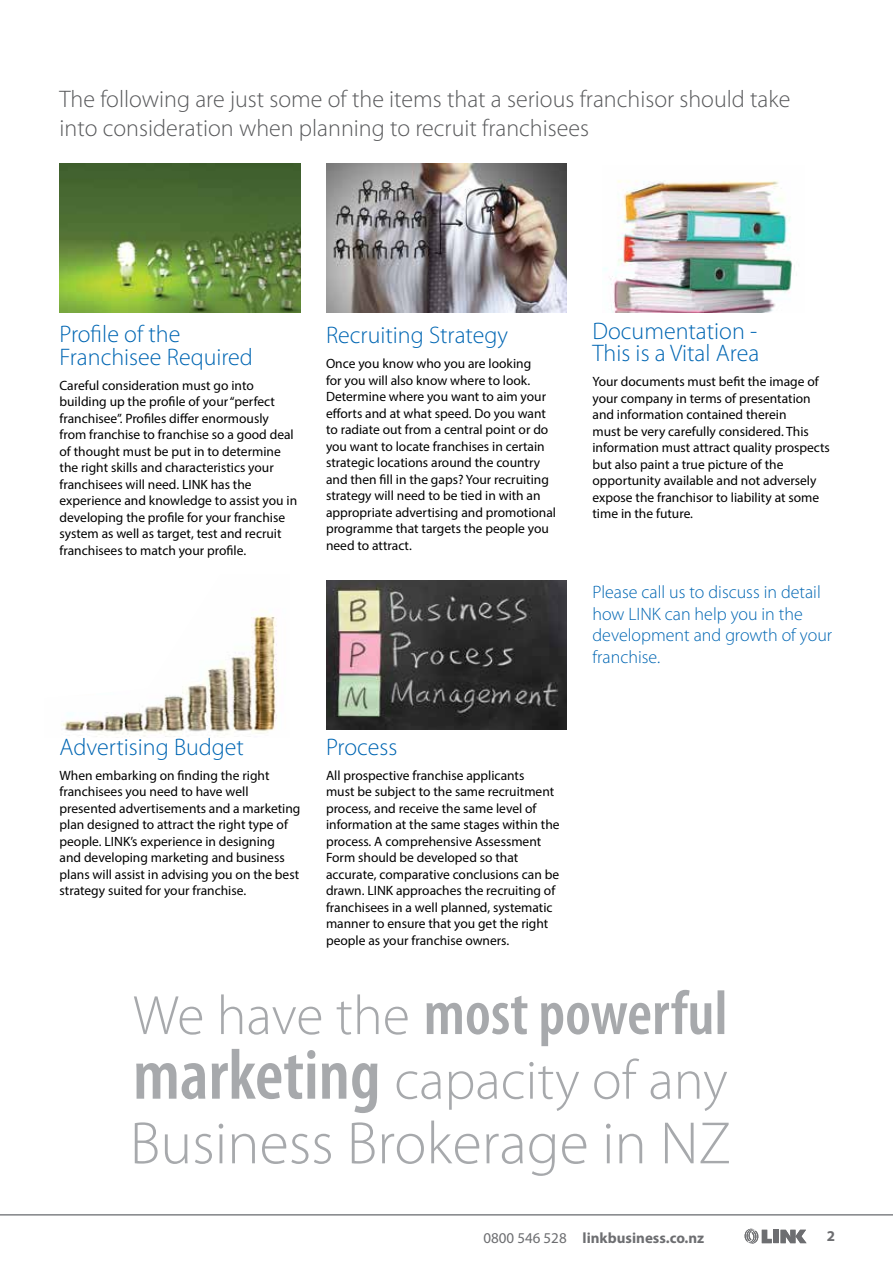
<style>
.page{position:relative;width:893px;height:1263px;background:#fff}
.page>*{position:absolute;margin:0;border:0;box-sizing:border-box;transform-origin:0 0}
.t1{font:300 24px/28.8px "Myriad Pro";color:#58595b}
.t2{font:300 24px/22.5px "Myriad Pro";color:#0066b3}
.t3{font:300 18px/21.6px "Myriad Pro";color:#0066b3}
.t4{font:700 15px "Myriad Pro";color:#6d6e71}
.t5{font:13.5px/16.5px "Myriad Pro";color:#000}
.s1{font-weight:400}
</style>
<div class="page">
<img style="left:326px;top:580px;width:241px;height:149px">
<img style="left:61px;top:615px;width:216px;height:122px">
<img style="left:326px;top:164px;width:241px;height:149px">
<img style="left:60px;top:164px;width:240px;height:149px">
<img style="left:603px;top:180px;width:192px;height:132px">
<svg style="left:744px;top:1228px;width:62px;height:16px"></svg>
<hr style="left:0;top:1214px;width:893px;height:1px;background:#808285">
<svg style="left:135px;top:1120px;width:594px;height:56px"></svg>
<svg style="left:134px;top:990px;width:593px;height:123px"></svg>
<h1 class="t1" style="left:60px;top:85px;width:732px">The following are just some of the items that a serious franchisor should take into consideration when planning to recruit franchisees</h1>
<h1 class="t2" style="left:60px;top:323px;width:195px">Profile of the<br>Franchisee Required</h1>
<p class="t5" style="left:60px;top:377px;width:239px">Careful consideration must go into building up the profile of your “perfect franchisee”. Profiles differ enormously from franchise to franchise so a good deal of thought must be put in to determine the right skills and characteristics your franchisees will need. LINK has the experience and knowledge to assist you in developing the profile for your franchise system as well as target, test and recruit franchisees to match your profile.</p>
<h1 class="t2" style="left:326px;top:324px;width:184px">Recruiting Strategy</h1>
<p class="t5" style="left:326px;top:355px;width:232px">Once you know who you are looking<br>for you will also know where to look.<br>Determine where you want to aim your efforts and at what speed. Do you want to radiate out from a central point or do you want to locate franchises in certain strategic locations around the country and then fill in the gaps? Your recruiting strategy will need to be tied in with an appropriate advertising and promotional programme that targets the people you need to attract.</p>
<h1 class="t2" style="left:60px;top:735px;width:186px">Advertising Budget</h1>
<p class="t5" style="left:60px;top:767px;width:242px">When embarking on finding the right franchisees you need to have well presented advertisements and a marketing plan designed to attract the right type of people. LINK’s experience in designing<br>and developing marketing and business plans will assist in advising you on the best strategy suited for your franchise.</p>
<h1 class="t2" style="left:326px;top:735px;width:73px">Process</h1>
<p class="t5" style="left:326px;top:767px;width:235px">All prospective franchise applicants<br>must be subject to the same recruitment process, and receive the same level of information at the same stages within the process. A comprehensive Assessment Form should be developed so that accurate, comparative conclusions can be drawn. LINK approaches the recruiting of franchisees in a well planned, systematic manner to ensure that you get the right people as your franchise owners.</p>
<h1 class="t2" style="left:592px;top:319px;width:168px">Documentation -<br>This is a Vital Area</h1>
<p class="t5" style="left:592px;top:373px;width:239px">Your documents must befit the image of your company in terms of presentation and information contained therein<br>must be very carefully considered. This information must attract quality prospects but also paint a true picture of the opportunity available and not adversely expose the franchisor to liability at some time in the future.</p>
<h2 class="t3" style="left:592px;top:581px;width:241px">Please call us to discuss in detail how LINK can help you in the development and growth of your franchise.</h2>
<p class="t4" style="left:483px;top:1228px;width:222px"><span class="s1">0800 546 528</span> linkbusiness.co.nz</p>
<p class="t4" style="left:827px;top:1226px;width:10px">2</p>
</div>
